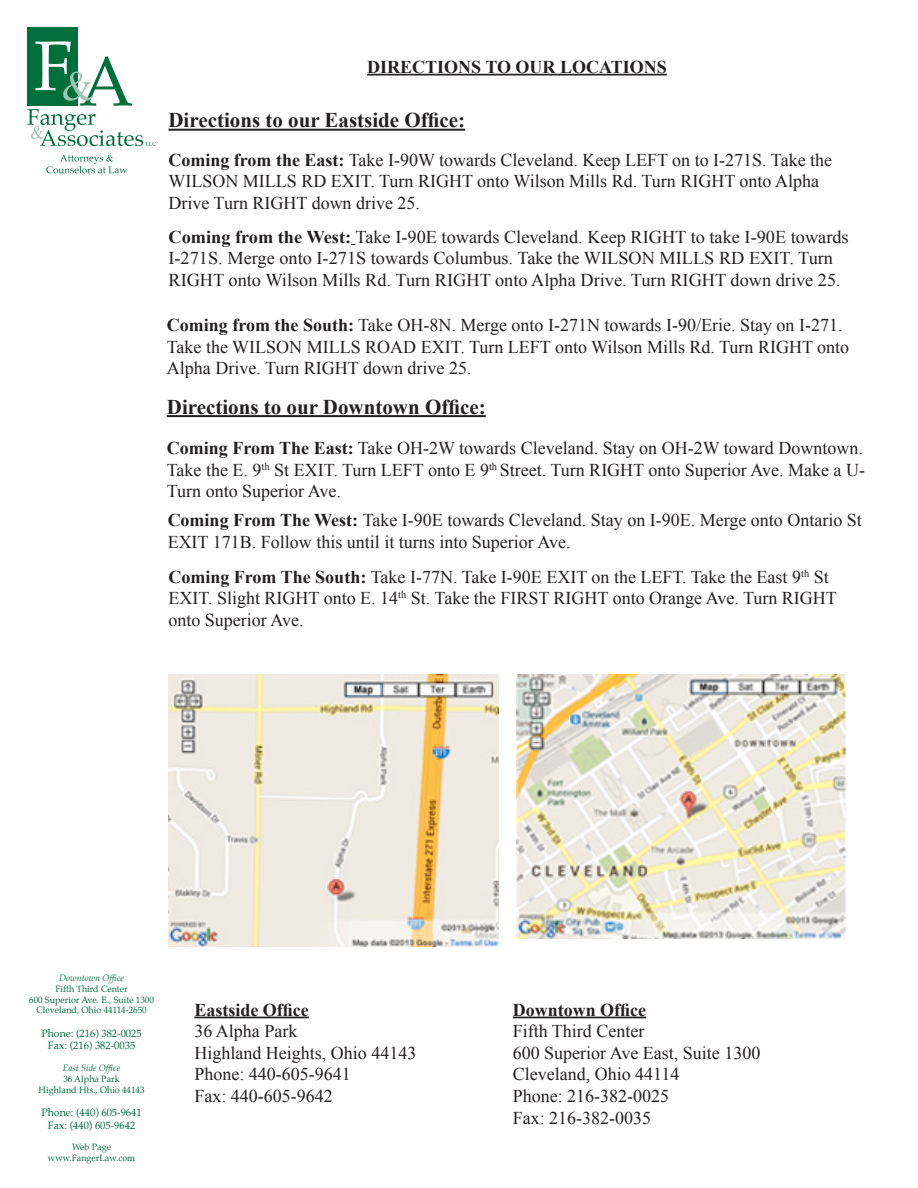
<style>
.page{position:relative;width:918px;height:1188px;background:#fff}
.page>*{position:absolute;margin:0;border:0;box-sizing:border-box;transform-origin:0 0}
.t1{font:700 21px "Times New Roman";color:#231f20}
.t2{font:18px/21.6px "Times New Roman";color:#231f20}
.t3{font:700 18px "Times New Roman";color:#231f20}
.t4{font:10.5px "Palatino";color:#006f3c}
.t5{font:9px "Palatino";color:#006f3c}
.t6{font:italic 9px "Palatino";color:#006f3c}
.s1{font-weight:700}
</style>
<div class="page">
<div style="left:27px;top:27px;width:51px;height:79px;background:#006f3c"></div>
<svg style="left:46px;top:155px;width:81px;height:18px"></svg>
<svg style="left:27px;top:41px;width:129px;height:105px"></svg>
<hr style="left:168px;top:129px;width:297px;height:2px;background:#231f20">
<hr style="left:167px;top:415px;width:319px;height:2px;background:#231f20">
<hr style="left:367px;top:74px;width:300px;height:1px;background:#231f20">
<hr style="left:194px;top:1017px;width:115px;height:1px;background:#231f20">
<hr style="left:513px;top:1017px;width:133px;height:1px;background:#231f20">
<img style="left:168px;top:675px;width:330px;height:271px">
<img style="left:517px;top:675px;width:330px;height:264px">
<p class="t3" style="left:367px;top:54px;width:301px">DIRECTIONS TO OUR LOCATIONS</p>
<p class="t1" style="left:168px;top:106px;width:298px">Directions to our Eastside Office:</p>
<p class="t2" style="left:168px;top:149px;width:665px"><span class="s1">Coming from the East:</span> Take I-90W towards Cleveland. Keep LEFT on to I-271S. Take the<br>WILSON MILLS RD EXIT. Turn RIGHT onto Wilson Mills Rd. Turn RIGHT onto Alpha<br>Drive Turn RIGHT down drive 25.</p>
<p class="t2" style="left:168px;top:225px;width:682px"><span class="s1">Coming from the West:</span> Take I-90E towards Cleveland. Keep RIGHT to take I-90E towards<br>I-271S. Merge onto I-271S towards Columbus. Take the WILSON MILLS RD EXIT. Turn<br>RIGHT onto Wilson Mills Rd. Turn RIGHT onto Alpha Drive. Turn RIGHT down drive 25.</p>
<p class="t2" style="left:167px;top:314px;width:684px"><span class="s1">Coming from the South:</span> Take OH-8N. Merge onto I-271N towards I-90/Erie. Stay on I-271.<br>Take the WILSON MILLS ROAD EXIT. Turn LEFT onto Wilson Mills Rd. Turn RIGHT onto<br>Alpha Drive. Turn RIGHT down drive 25.</p>
<p class="t1" style="left:167px;top:392px;width:320px">Directions to our Downtown Office:</p>
<p class="t2" style="left:167px;top:437px;width:700px"><span class="s1">Coming From The East:</span> Take OH-2W towards Cleveland. Stay on OH-2W toward Downtown.<br>Take the E. 9<sup>th</sup> St EXIT. Turn LEFT onto E 9<sup>th</sup> Street. Turn RIGHT onto Superior Ave. Make a U-<br>Turn onto Superior Ave.</p>
<p class="t2" style="left:168px;top:509px;width:696px"><span class="s1">Coming From The West:</span> Take I-90E towards Cleveland. Stay on I-90E. Merge onto Ontario St<br>EXIT 171B. Follow this until it turns into Superior Ave.</p>
<p class="t2" style="left:168px;top:566px;width:670px"><span class="s1">Coming From The South:</span> Take I-77N. Take I-90E EXIT on the LEFT. Take the East 9<sup>th</sup> St<br>EXIT. Slight RIGHT onto E. 14<sup>th</sup> St. Take the FIRST RIGHT onto Orange Ave. Turn RIGHT onto Superior Ave.</p>
<p class="t6" style="left:59px;top:970px;width:66px">Downtown Office</p>
<p class="t5" style="left:55px;top:981px;width:74px">Fifth Third Center</p>
<p class="t5" style="left:29px;top:992px;width:126px">600 Superior Ave. E., Suite 1300</p>
<p class="t5" style="left:37px;top:1003px;width:112px">Cleveland, Ohio 44114-2650</p>
<p class="t4" style="left:42px;top:1024px;width:102px">Phone: (216) 382-0025</p>
<p class="t4" style="left:48px;top:1037px;width:89px">Fax: (216) 382-0035</p>
<p class="t6" style="left:63px;top:1060px;width:59px">East Side Office</p>
<p class="t5" style="left:63px;top:1071px;width:58px">36 Alpha Park</p>
<p class="t5" style="left:39px;top:1082px;width:108px">Highland Hts., Ohio 44143</p>
<p class="t4" style="left:42px;top:1104px;width:102px">Phone: (440) 605-9641</p>
<p class="t4" style="left:48px;top:1116px;width:89px">Fax: (440) 605-9642</p>
<p class="t5" style="left:72px;top:1140px;width:40px">Web Page</p>
<p class="t5" style="left:48px;top:1150px;width:89px">www.FangerLaw.com</p>
<p class="t3" style="left:194px;top:997px;width:116px">Eastside Office</p>
<p class="t2" style="left:194px;top:1020px;width:104px">36 Alpha Park</p>
<p class="t2" style="left:194px;top:1042px;width:223px">Highland Heights, Ohio 44143</p>
<p class="t2" style="left:194px;top:1063px;width:158px">Phone: 440-605-9641</p>
<p class="t2" style="left:194px;top:1085px;width:140px">Fax: 440-605-9642</p>
<p class="t3" style="left:513px;top:997px;width:135px">Downtown Office</p>
<p class="t2" style="left:513px;top:1020px;width:133px">Fifth Third Center</p>
<p class="t2" style="left:513px;top:1042px;width:249px">600 Superior Ave East, Suite 1300</p>
<p class="t2" style="left:513px;top:1063px;width:168px">Cleveland, Ohio 44114</p>
<p class="t2" style="left:513px;top:1085px;width:158px">Phone: 216-382-0025</p>
<p class="t2" style="left:513px;top:1106px;width:140px">Fax: 216-382-0035</p>
</div>
